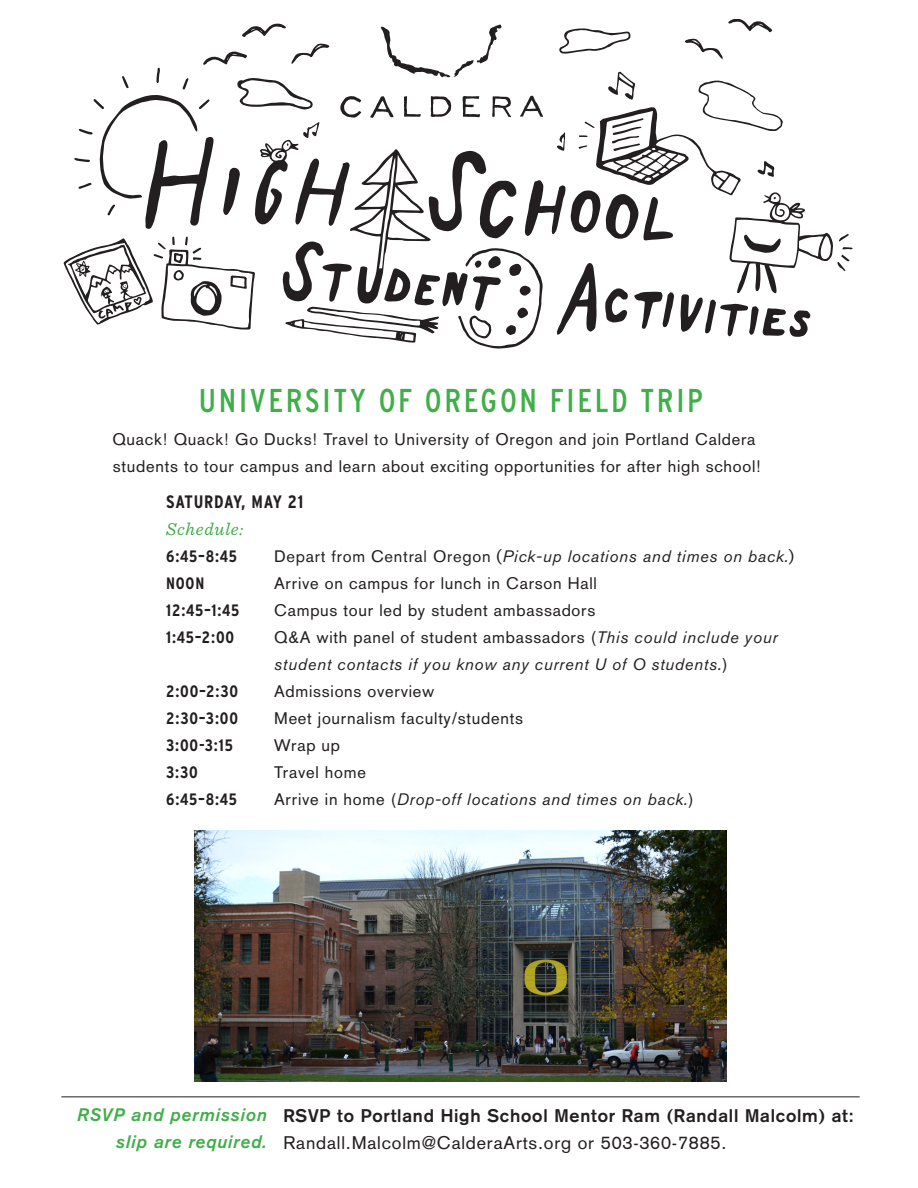
<style>
.page{position:relative;width:918px;height:1188px;background:#fff}
.page>*{position:absolute;margin:0;border:0;box-sizing:border-box;transform-origin:0 0}
.description{font:condensed 33px "Interstate";letter-spacing:.08em;color:#40ae49}
.t1{font:700 18px "Akzidenz Grotesk";letter-spacing:.045em;color:#231f20}
.t2{font:18px "Akzidenz Grotesk";letter-spacing:.045em;color:#231f20}
.t3{font:italic 500 18px/27px "Akzidenz Grotesk BE";letter-spacing:.045em;color:#40ae49;text-align:right}
.description-2{font:700 condensed 18px "Interstate";letter-spacing:.04em;color:#231f20}
.description-3{font:italic 18px "Sentinel";letter-spacing:.045em;color:#40ae49}
.description-4{font:16.5px/27px "Akzidenz Grotesk";letter-spacing:.045em;color:#231f20}
.description-5{font:italic 16.5px/27px "Akzidenz Grotesk BE";letter-spacing:.045em;color:#231f20}
.description-6{font:700 condensed 16.5px "Interstate";letter-spacing:.035em;color:#231f20}
.s1{font-style:normal}
.s2{font-family:"Akzidenz Grotesk";font-style:normal}
</style>
<div class="page">
<svg style="left:63px;top:20px;width:790px;height:329px"></svg>
<img style="left:194px;top:831px;width:532px;height:251px">
<hr style="left:61px;top:1096px;width:799px;height:1px;background:#231f20">
<p class="description" style="left:199px;top:380px;width:506px">UNIVERSITY OF OREGON FIELD TRIP</p>
<p class="description-4" style="left:112px;top:425px;width:650px">Quack! Quack! Go Ducks! Travel to University of Oregon and join Portland Caldera students to tour campus and learn about exciting opportunities for after high school!</p>
<p class="description-2" style="left:166px;top:490px;width:139px">SATURDAY, MAY 21</p>
<p class="description-3" style="left:166px;top:515px;width:79px">Schedule:</p>
<p class="description-6" style="left:166px;top:546px;width:72px">6:45–8:45</p>
<p class="description-5" style="left:274px;top:542px;width:521px"><span class="s1">Depart from Central Oregon (</span>Pick-up locations and times on back.<span class="s1">)</span></p>
<p class="description-6" style="left:166px;top:573px;width:40px">NOON</p>
<p class="description-4" style="left:274px;top:569px;width:324px">Arrive on campus for lunch in Carson Hall</p>
<p class="description-6" style="left:166px;top:600px;width:75px">12:45–1:45</p>
<p class="description-4" style="left:274px;top:596px;width:323px">Campus tour led by student ambassadors</p>
<p class="description-6" style="left:166px;top:627px;width:70px">1:45–2:00</p>
<p class="description-5" style="left:274px;top:623px;width:505px"><span class="s2">Q&amp;A with panel of student ambassadors (</span>This could include your student contacts if you know any current U of O students.<span class="s2">)</span></p>
<p class="description-6" style="left:166px;top:681px;width:74px">2:00–2:30</p>
<p class="description-4" style="left:274px;top:677px;width:162px">Admissions overview</p>
<p class="description-6" style="left:166px;top:708px;width:73px">2:30–3:00</p>
<p class="description-4" style="left:274px;top:704px;width:250px">Meet journalism faculty/students</p>
<p class="description-6" style="left:166px;top:735px;width:68px">3:00-3:15</p>
<p class="description-4" style="left:274px;top:731px;width:67px">Wrap up</p>
<p class="description-6" style="left:166px;top:762px;width:33px">3:30</p>
<p class="description-4" style="left:274px;top:758px;width:93px">Travel home</p>
<p class="description-6" style="left:166px;top:789px;width:72px">6:45–8:45</p>
<p class="description-5" style="left:274px;top:785px;width:421px"><span class="s2">Arrive in home (</span>Drop-off locations and times on back.<span class="s2">)</span></p>
<p class="t3" style="left:77px;top:1101px;width:191px">RSVP and permission slip are required.</p>
<p class="t1" style="left:284px;top:1105px;width:572px">RSVP to Portland High School Mentor Ram (Randall Malcolm) at:</p>
<p class="t2" style="left:284px;top:1132px;width:444px">Randall.Malcolm@CalderaArts.org or 503-360-7885.</p>
</div>
